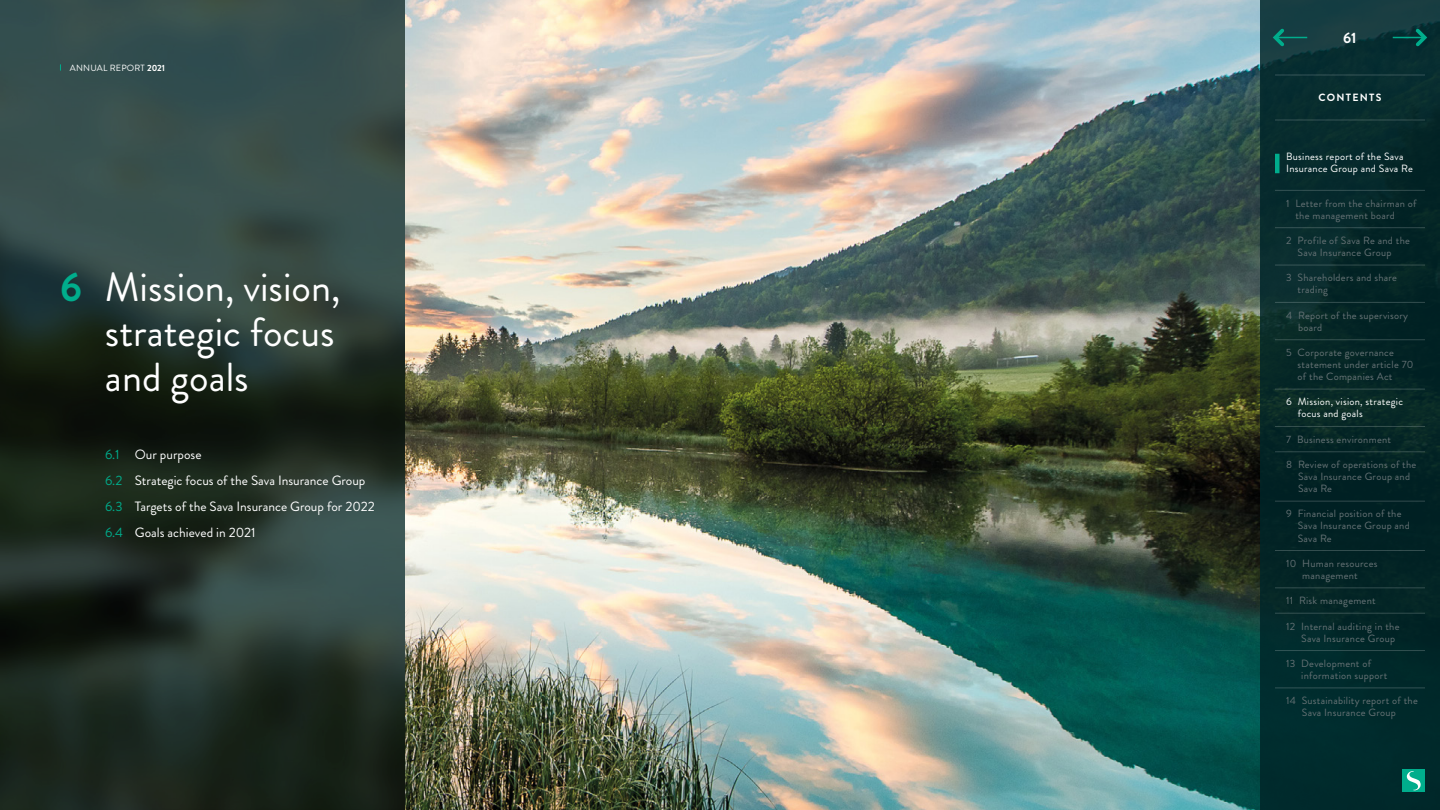
<style>
.page{position:relative;width:1440px;height:810px;background:#fff}
.page>*{position:absolute;margin:0;border:0;box-sizing:border-box;transform-origin:0 0}
.t1{font:40.5px/45px "Brandon Grotesque";color:#fff}
.t2{font:700 15px "Brandon Grotesque";color:#fff}
.t3{font:13.5px/26.2px "Brandon Grotesque";color:#fff}
.t4{font:10.5px/12px "Brandon Grotesque";letter-spacing:.025em;color:#667275}
.t5{font:10.5px/12px "Brandon Grotesque";letter-spacing:.025em;color:#fff}
.t6{font:700 10.5px "Brandon Grotesque";letter-spacing:.12em;color:#fff}
.t7{font:9px "Brandon Grotesque";letter-spacing:.02em;color:#fff}
.s1{font-weight:700}
.s2{font-weight:700;color:#00ad8c}
.s3{color:#00ad8c}
</style>
<div class="page">
<img style="left:405px;top:0;width:855px;height:810px">
<svg style="left:0;top:0;width:405px;height:810px;background:#283832"></svg>
<div style="left:1260px;top:0;width:180px;height:810px;background:#002629"></div>
<hr style="left:1276px;top:37px;width:31px;height:1px;background:#00ad8c">
<svg style="left:1270px;top:25px;width:18px;height:25px"></svg>
<hr style="left:1393px;top:37px;width:31px;height:1px;background:#00ad8c">
<svg style="left:1412px;top:25px;width:17px;height:22px"></svg>
<hr style="left:1275px;top:120px;width:150px;height:1px;background:#fff">
<hr style="left:1275px;top:75px;width:150px;height:1px;background:#fff">
<hr style="left:1275px;top:190px;width:150px;height:1px;background:#fff">
<hr style="left:1275px;top:227px;width:150px;height:1px;background:#fff">
<hr style="left:1275px;top:265px;width:150px;height:1px;background:#fff">
<hr style="left:1275px;top:302px;width:150px;height:1px;background:#fff">
<hr style="left:1275px;top:339px;width:150px;height:1px;background:#fff">
<hr style="left:1275px;top:389px;width:150px;height:1px;background:#fff">
<hr style="left:1275px;top:426px;width:150px;height:1px;background:#fff">
<hr style="left:1275px;top:451px;width:150px;height:1px;background:#fff">
<hr style="left:1275px;top:501px;width:150px;height:1px;background:#fff">
<hr style="left:1275px;top:550px;width:150px;height:1px;background:#fff">
<hr style="left:1275px;top:587px;width:150px;height:1px;background:#fff">
<hr style="left:1275px;top:613px;width:150px;height:1px;background:#fff">
<hr style="left:1275px;top:650px;width:150px;height:1px;background:#fff">
<hr style="left:1275px;top:688px;width:150px;height:1px;background:#fff">
<div style="left:1275px;top:154px;width:5px;height:19px;background:#00ad8c"></div>
<div style="left:1402px;top:770px;width:23px;height:22px;background:#00ad8c"></div>
<svg style="left:1407px;top:771px;width:14px;height:19px"></svg>
<p class="t7" style="left:70px;top:61px;width:97px">ANNUAL REPORT <span class="s1">2021</span></p>
<h1 class="t1" style="left:105px;top:265px;width:237px;text-indent:-45px"><span class="s2">6</span> Mission, vision, strategic focus and goals</h1>
<p class="t3" style="left:105px;top:441px;width:271px"><span class="s3">6.1</span> Our purpose<br><span class="s3">6.2</span> Strategic focus of the Sava Insurance Group <span class="s3">6.3</span> Targets of the Sava Insurance Group for 2022<br><span class="s3">6.4</span> Goals achieved in 2021</p>
<h2 class="t2" style="left:1343px;top:27px;width:15px">61</h2>
<p class="t6" style="left:1318px;top:90px;width:64px">CONTENTS</p>
<p class="t5" style="left:1286px;top:151px;width:128px">Business report of the Sava<br>Insurance Group and Sava Re</p>
<p class="t4" style="left:1295px;top:197px;width:123px;text-indent:-9px">1 Letter from the chairman of the management board</p>
<p class="t4" style="left:1297px;top:235px;width:114px;text-indent:-11px">2 Profile of Sava Re and the<br>Sava Insurance Group</p>
<p class="t4" style="left:1298px;top:272px;width:101px;text-indent:-11px">3 Shareholders and share trading</p>
<p class="t4" style="left:1298px;top:309px;width:112px;text-indent:-12px">4 Report of the supervisory board</p>
<p class="t4" style="left:1298px;top:347px;width:117px;text-indent:-11px">5 Corporate governance statement under article 70 of the Companies Act</p>
<p class="t5" style="left:1298px;top:396px;width:107px;text-indent:-11px">6 Mission, vision, strategic focus and goals</p>
<p class="t4" style="left:1286px;top:433px;width:106px">7 Business environment</p>
<p class="t4" style="left:1298px;top:459px;width:120px;text-indent:-12px">8 Review of operations of the<br>Sava Insurance Group and<br>Sava Re</p>
<p class="t4" style="left:1298px;top:508px;width:114px;text-indent:-11px">9 Financial position of the<br>Sava Insurance Group and<br>Sava Re</p>
<p class="t4" style="left:1286px;top:557px;width:93px;text-align:center">10 Human resources management</p>
<p class="t4" style="left:1286px;top:595px;width:91px">11 Risk management</p>
<p class="t4" style="left:1301px;top:620px;width:100px;text-indent:-15px">12 Internal auditing in the<br>Sava Insurance Group</p>
<p class="t4" style="left:1301px;top:657px;width:87px;text-indent:-15px">13 Development of information support</p>
<p class="t4" style="left:1302px;top:695px;width:117px;text-indent:-16px">14 Sustainability report of the<br>Sava Insurance Group</p>
</div>
